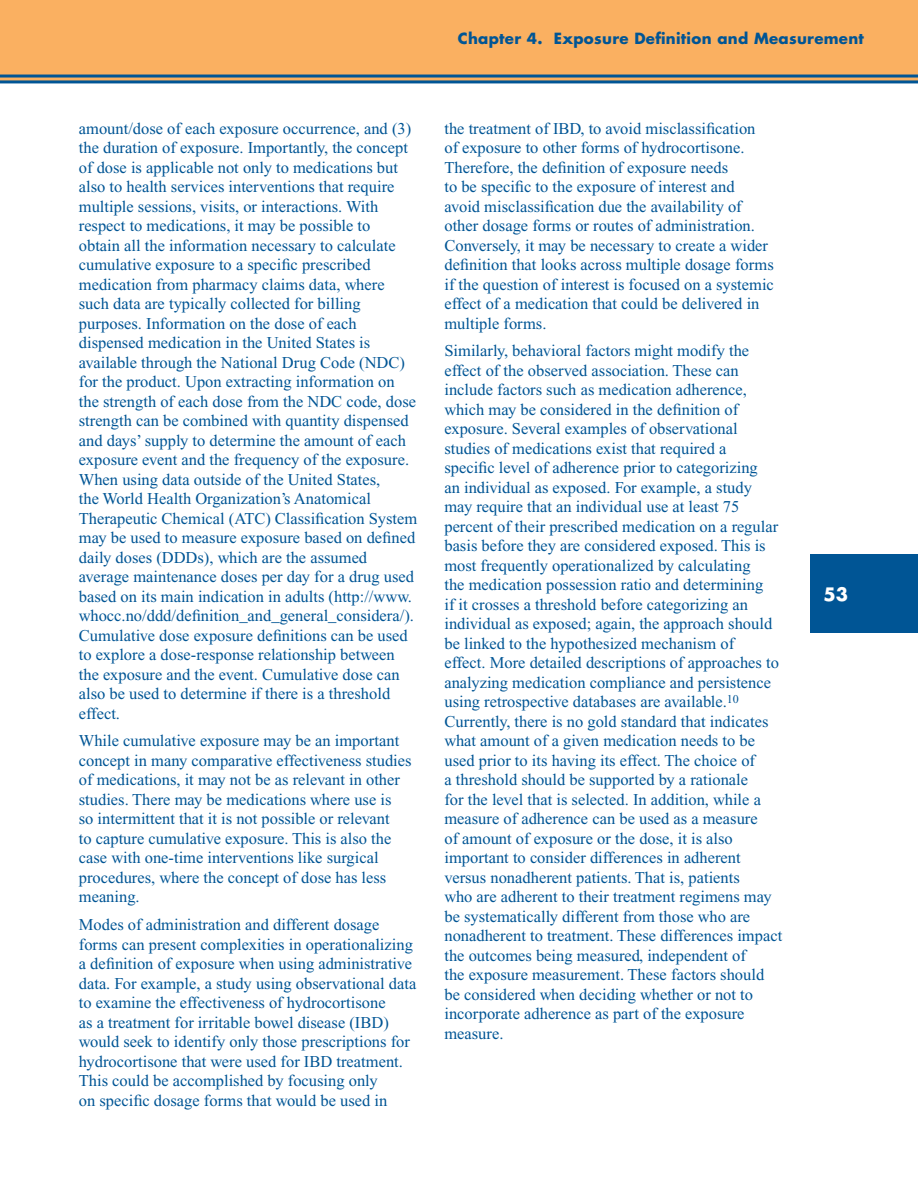
<style>
.page{position:relative;width:918px;height:1188px;background:#fff}
.page>*{position:absolute;margin:0;border:0;box-sizing:border-box;transform-origin:0 0}
.t1{font:700 18px "Futura";color:#fff}
.Text{font:16.5px/19.5px "Times New Roman";color:#005595}
.t2{font:700 15px "Futura";letter-spacing:.02em;color:#005595}
</style>
<div class="page">
<div style="left:0;top:0;width:918px;height:83px;background:#fab061"></div>
<div style="left:810px;top:555px;width:108px;height:78px;background:#005595"></div>
<hr style="left:0;top:75px;width:918px;height:3px;background:#005595">
<hr style="left:0;top:80px;width:918px;height:3px;background:#005595">
<p class="t2" style="left:458px;top:29px;width:408px">Chapter 4. Exposure Definition and Measurement</p>
<p class="Text" style="left:79px;top:119px;width:340px">amount/dose of each exposure occurrence, and (3) the duration of exposure. Importantly, the concept of dose is applicable not only to medications but also to health services interventions that require multiple sessions, visits, or interactions. With respect to medications, it may be possible to<br>obtain all the information necessary to calculate cumulative exposure to a specific prescribed medication from pharmacy claims data, where such data are typically collected for billing purposes. Information on the dose of each dispensed medication in the United States is available through the National Drug Code (NDC) for the product. Upon extracting information on the strength of each dose from the NDC code, dose strength can be combined with quantity dispensed and days’ supply to determine the amount of each exposure event and the frequency of the exposure.<br>When using data outside of the United States,<br>the World Health Organization’s Anatomical Therapeutic Chemical (ATC) Classification System may be used to measure exposure based on defined daily doses (DDDs), which are the assumed average maintenance doses per day for a drug used based on its main indication in adults (http://www. whocc.no/ddd/definition_and_general_considera/).<br>Cumulative dose exposure definitions can be used to explore a dose-response relationship between the exposure and the event. Cumulative dose can also be used to determine if there is a threshold effect.</p>
<p class="Text" style="left:79px;top:731px;width:334px">While cumulative exposure may be an important concept in many comparative effectiveness studies of medications, it may not be as relevant in other studies. There may be medications where use is<br>so intermittent that it is not possible or relevant<br>to capture cumulative exposure. This is also the case with one-time interventions like surgical procedures, where the concept of dose has less meaning.</p>
<p class="Text" style="left:79px;top:915px;width:339px">Modes of administration and different dosage forms can present complexities in operationalizing a definition of exposure when using administrative data. For example, a study using observational data to examine the effectiveness of hydrocortisone<br>as a treatment for irritable bowel disease (IBD) would seek to identify only those prescriptions for hydrocortisone that were used for IBD treatment.<br>This could be accomplished by focusing only<br>on specific dosage forms that would be used in</p>
<p class="Text" style="left:444px;top:119px;width:331px">the treatment of IBD, to avoid misclassification<br>of exposure to other forms of hydrocortisone.<br>Therefore, the definition of exposure needs<br>to be specific to the exposure of interest and avoid misclassification due the availability of other dosage forms or routes of administration.<br>Conversely, it may be necessary to create a wider definition that looks across multiple dosage forms if the question of interest is focused on a systemic effect of a medication that could be delivered in multiple forms.</p>
<p class="Text" style="left:444px;top:341px;width:339px">Similarly, behavioral factors might modify the effect of the observed association. These can include factors such as medication adherence, which may be considered in the definition of exposure. Several examples of observational studies of medications exist that required a<br>specific level of adherence prior to categorizing<br>an individual as exposed. For example, a study may require that an individual use at least 75 percent of their prescribed medication on a regular basis before they are considered exposed. This is most frequently operationalized by calculating<br>the medication possession ratio and determining<br>if it crosses a threshold before categorizing an individual as exposed; again, the approach should be linked to the hypothesized mechanism of<br>effect. More detailed descriptions of approaches to analyzing medication compliance and persistence using retrospective databases are available.<sup>10<br></sup>Currently, there is no gold standard that indicates what amount of a given medication needs to be used prior to its having its effect. The choice of<br>a threshold should be supported by a rationale<br>for the level that is selected. In addition, while a measure of adherence can be used as a measure<br>of amount of exposure or the dose, it is also important to consider differences in adherent versus nonadherent patients. That is, patients<br>who are adherent to their treatment regimens may be systematically different from those who are nonadherent to treatment. These differences impact the outcomes being measured, independent of<br>the exposure measurement. These factors should be considered when deciding whether or not to incorporate adherence as part of the exposure measure.</p>
<p class="t1" style="left:824px;top:582px;width:26px">53</p>
</div>
